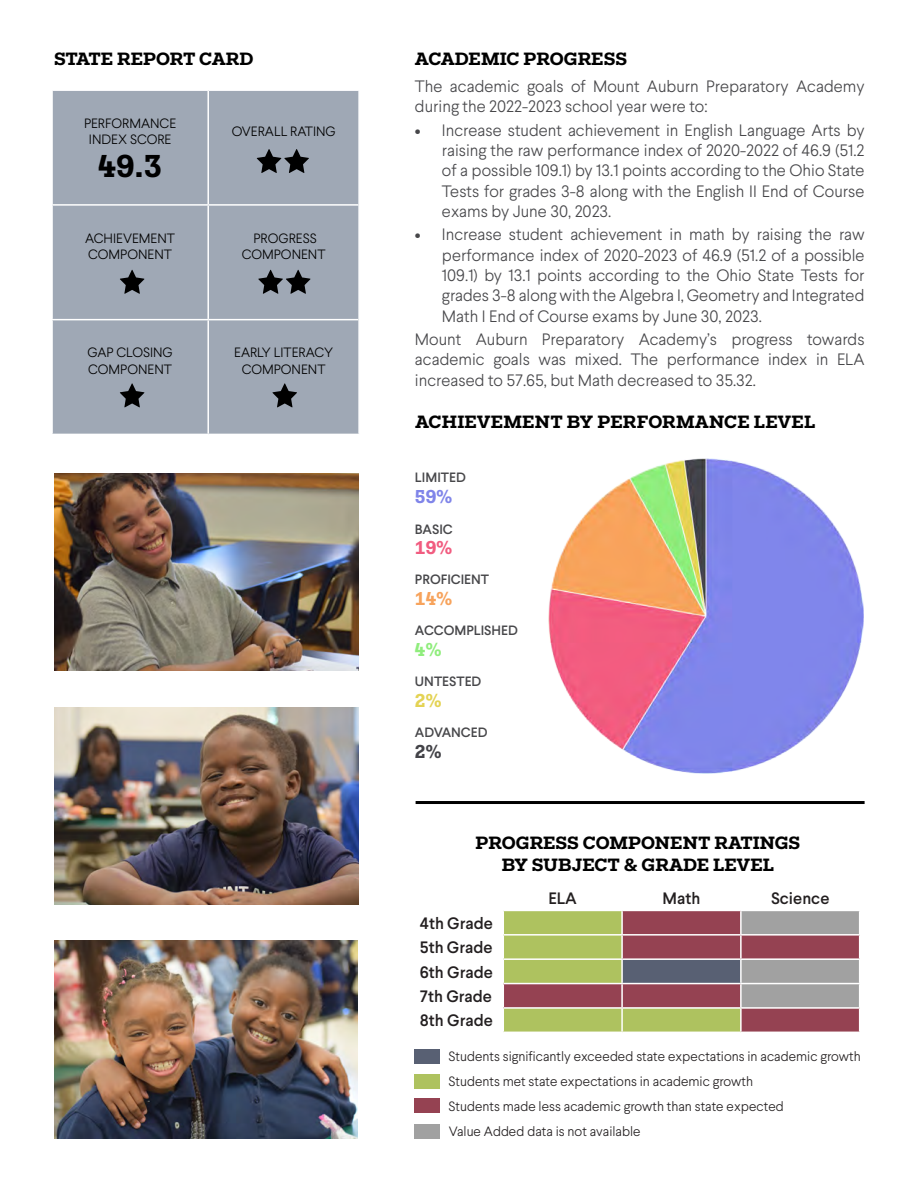
<style>
.page{position:relative;width:918px;height:1188px;background:#fff}
.page>*{position:absolute;margin:0;border:0;box-sizing:border-box;transform-origin:0 0}
.t1{font:700 32.1px "Fakt Slab";color:#000}
.t2{font:700 18.9px "Fakt Slab";color:#f15c80}
.t3{font:700 18.9px "Fakt Slab";color:#8085e9}
.t4{font:700 18.9px "Fakt Slab";color:#f7a35c}
.t5{font:700 18.9px "Fakt Slab";color:#90ed7d}
.t6{font:700 18.9px "Fakt Slab";color:#e4d354}
.t7{font:700 18.9px "Fakt Slab";color:#434348}
.t8{font:700 18px "Fakt Slab";color:#000}
.t9{font:300 16.5px/20.2px "Larsseit";color:#47474a;text-align:justify}
.t10{font:500 16.5px "Larsseit";color:#231f20}
.t11{font:300 13.5px "Larsseit";color:#231f20}
.t12{font:300 13.5px "Larsseit";color:#000}
.t13{font:500 13.5px "Larsseit";color:#47474a}
</style>
<div class="page">
<img style="left:54px;top:707px;width:305px;height:198px">
<img style="left:54px;top:473px;width:305px;height:198px">
<img style="left:54px;top:941px;width:304px;height:197px">
<div style="left:53px;top:91px;width:305px;height:343px;background:#9fa8b5"></div>
<hr style="left:207px;top:91px;width:2px;height:113px;background:#fff">
<hr style="left:207px;top:206px;width:2px;height:113px;background:#fff">
<hr style="left:207px;top:320px;width:2px;height:114px;background:#fff">
<hr style="left:51px;top:204px;width:157px;height:2px;background:#fff">
<hr style="left:208px;top:204px;width:150px;height:2px;background:#fff">
<hr style="left:51px;top:319px;width:157px;height:1px;background:#fff">
<hr style="left:208px;top:319px;width:150px;height:1px;background:#fff">
<svg style="left:120px;top:383px;width:24px;height:24px"></svg>
<svg style="left:120px;top:270px;width:24px;height:24px"></svg>
<svg style="left:258px;top:270px;width:53px;height:24px"></svg>
<svg style="left:272px;top:383px;width:25px;height:24px"></svg>
<svg style="left:257px;top:149px;width:52px;height:24px"></svg>
<hr style="left:416px;top:801px;width:449px;height:3px;background:#000">
<svg style="left:503px;top:911px;width:357px;height:121px;background:#a18971"></svg>
<hr style="left:621px;top:911px;width:2px;height:23px;background:#fff">
<hr style="left:740px;top:911px;width:2px;height:23px;background:#fff">
<hr style="left:503px;top:934px;width:119px;height:2px;background:#fff">
<hr style="left:622px;top:934px;width:119px;height:2px;background:#fff">
<div style="left:414px;top:1049px;width:26px;height:14px;background:#586073"></div>
<div style="left:414px;top:1074px;width:26px;height:14px;background:#aec25f"></div>
<div style="left:414px;top:1099px;width:26px;height:14px;background:#954252"></div>
<div style="left:415px;top:1124px;width:25px;height:14px;background:#a1a1a1"></div>
<img style="left:549px;top:458px;width:315px;height:315px">
<p class="t8" style="left:54px;top:47px;width:201px">STATE REPORT CARD</p>
<p class="t12" style="left:84px;top:115px;width:94px">PERFORMANCE</p>
<p class="t12" style="left:89px;top:131px;width:84px">INDEX SCORE</p>
<p class="t1" style="left:98px;top:145px;width:65px">49.3</p>
<p class="t12" style="left:85px;top:230px;width:91px">ACHIEVEMENT</p>
<p class="t12" style="left:88px;top:246px;width:85px">COMPONENT</p>
<p class="t12" style="left:88px;top:344px;width:87px">GAP CLOSING</p>
<p class="t12" style="left:88px;top:361px;width:85px">COMPONENT</p>
<p class="t12" style="left:232px;top:123px;width:105px">OVERALL RATING</p>
<p class="t12" style="left:254px;top:230px;width:65px">PROGRESS</p>
<p class="t12" style="left:242px;top:246px;width:85px">COMPONENT</p>
<p class="t12" style="left:234px;top:344px;width:100px">EARLY LITERACY</p>
<p class="t12" style="left:242px;top:361px;width:85px">COMPONENT</p>
<p class="t8" style="left:415px;top:47px;width:214px">ACADEMIC PROGRESS</p>
<p class="t9" style="left:415px;top:76px;width:451px">The academic goals of Mount Auburn Preparatory Academy during the 2022-2023 school year were to:</p>
<p class="t9" style="left:442px;top:120px;width:424px;text-indent:-27px">• Increase student achievement in English Language Arts by raising the raw performance index of 2020-2022 of 46.9 (51.2 of a possible 109.1) by 13.1 points according to the Ohio State Tests for grades 3-8 along with the English II End of Course exams by June 30, 2023.</p>
<p class="t9" style="left:442px;top:224px;width:424px;text-indent:-27px">• Increase student achievement in math by raising the raw performance index of 2020-2023 of 46.9 (51.2 of a possible 109.1) by 13.1 points according to the Ohio State Tests for grades 3-8 along with the Algebra I, Geometry and Integrated Math I End of Course exams by June 30, 2023.</p>
<p class="t9" style="left:415px;top:329px;width:451px">Mount Auburn Preparatory Academy’s progress towards academic goals was mixed. The performance index in ELA increased to 57.65, but Math decreased to 35.32.</p>
<p class="t8" style="left:415px;top:410px;width:402px">ACHIEVEMENT BY PERFORMANCE LEVEL</p>
<p class="t13" style="left:415px;top:469px;width:52px">LIMITED</p>
<p class="t3" style="left:415px;top:483px;width:39px">59%</p>
<p class="t13" style="left:415px;top:521px;width:39px">BASIC</p>
<p class="t2" style="left:415px;top:535px;width:39px">19%</p>
<p class="t13" style="left:415px;top:571px;width:76px">PROFICIENT</p>
<p class="t4" style="left:415px;top:585px;width:39px">14%</p>
<p class="t13" style="left:415px;top:622px;width:104px">ACCOMPLISHED</p>
<p class="t5" style="left:415px;top:636px;width:28px">4%</p>
<p class="t13" style="left:415px;top:673px;width:68px">UNTESTED</p>
<p class="t6" style="left:415px;top:687px;width:28px">2%</p>
<p class="t13" style="left:415px;top:724px;width:74px">ADVANCED</p>
<p class="t7" style="left:415px;top:738px;width:28px">2%</p>
<p class="t8" style="left:476px;top:831px;width:326px">PROGRESS COMPONENT RATINGS</p>
<p class="t8" style="left:502px;top:852px;width:274px">BY SUBJECT &amp; GRADE LEVEL</p>
<p class="t10" style="left:548px;top:888px;width:30px">ELA</p>
<p class="t10" style="left:663px;top:888px;width:39px">Math</p>
<p class="t10" style="left:771px;top:888px;width:60px">Science</p>
<p class="t10" style="left:420px;top:913px;width:75px">4th Grade</p>
<p class="t10" style="left:420px;top:937px;width:74px">5th Grade</p>
<p class="t10" style="left:420px;top:961px;width:75px">6th Grade</p>
<p class="t10" style="left:420px;top:986px;width:74px">7th Grade</p>
<p class="t10" style="left:420px;top:1010px;width:75px">8th Grade</p>
<p class="t11" style="left:449px;top:1048px;width:414px">Students significantly exceeded state expectations in academic growth</p>
<p class="t11" style="left:449px;top:1073px;width:306px">Students met state expectations in academic growth</p>
<p class="t11" style="left:449px;top:1098px;width:337px">Students made less academic growth than state expected</p>
<p class="t11" style="left:449px;top:1123px;width:193px">Value Added data is not available</p>
</div>
